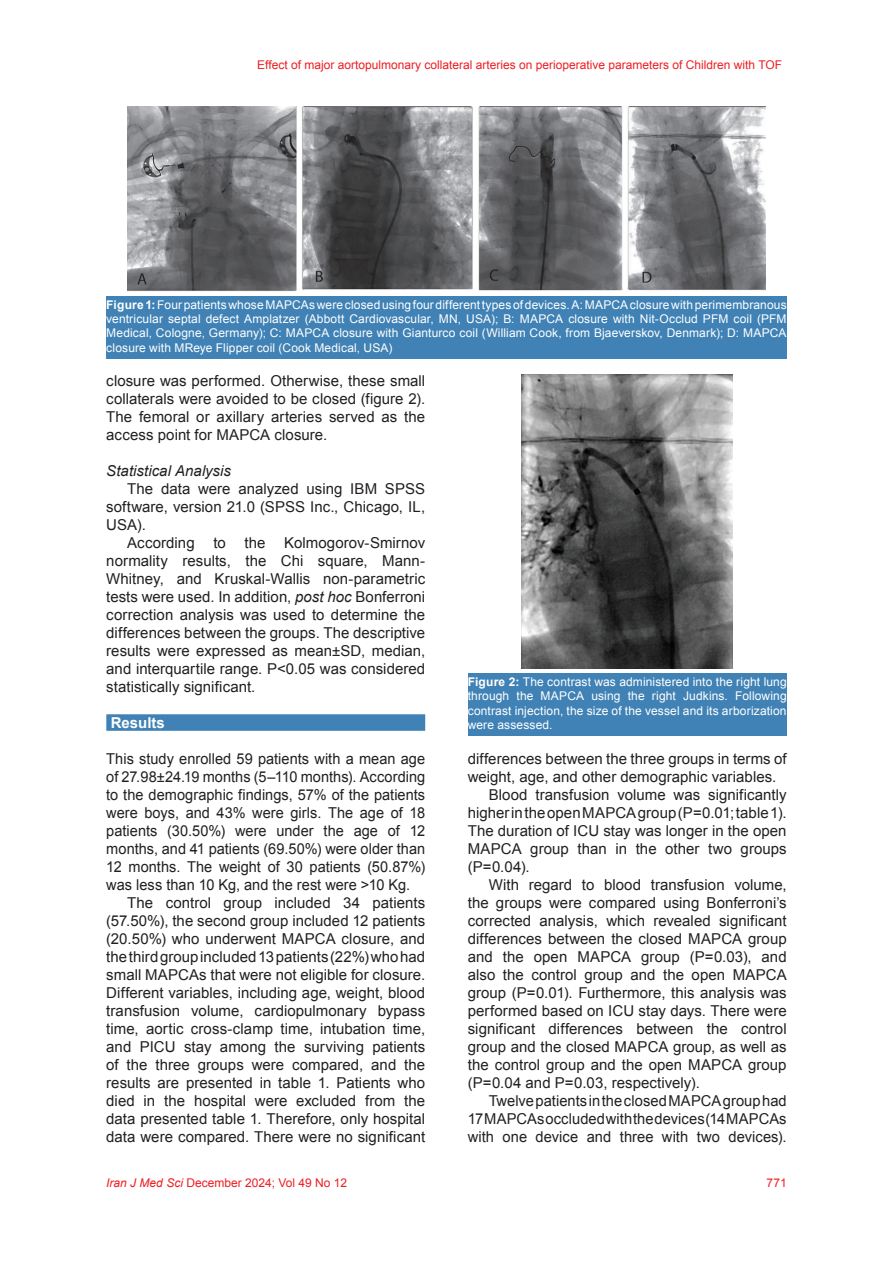
<style>
.page{position:relative;width:893px;height:1263px;background:#fff}
.page>*{position:absolute;margin:0;border:0;box-sizing:border-box;transform-origin:0 0}
.t1{font:15px/18px "Arial";letter-spacing:.005em;color:#231f20;text-align:justify}
.t2{font:italic 15px "Arial";color:#231f20}
.t3{font:700 15px "Arial";color:#fff}
.t4{font:12px/14.4px "Arial";letter-spacing:.015em;color:#fff;text-align:justify}
.t5{font:12px "Arial";color:#ee1d23}
.s1{font-weight:700}
.s2{font-style:italic}
</style>
<div class="page">
<div style="left:106px;top:714px;width:319px;height:17px;background:#4082b5"></div>
<img style="left:127px;top:106px;width:638px;height:185px">
<div style="left:106px;top:296px;width:681px;height:62px;background:#4082b5"></div>
<img style="left:522px;top:375px;width:210px;height:293px">
<div style="left:468px;top:673px;width:319px;height:63px;background:#4082b5"></div>
<p class="t5" style="left:257px;top:57px;width:526px">Effect of major aortopulmonary collateral arteries on perioperative parameters of Children with TOF</p>
<p class="t4" style="left:106px;top:297px;width:682px"><span class="s1">Figure 1:</span> Four patients whose MAPCAs were closed using four different types of devices. A: MAPCA closure with perimembranous ventricular septal defect Amplatzer (Abbott Cardiovascular, MN, USA); B: MAPCA closure with Nit-Occlud PFM coil (PFM Medical, Cologne, Germany); C: MAPCA closure with Gianturco coil (William Cook, from Bjaeverskov, Denmark); D: MAPCA closure with MReye Flipper coil (Cook Medical, USA)</p>
<p class="t1" style="left:106px;top:372px;width:320px">closure was performed. Otherwise, these small collaterals were avoided to be closed (figure 2).<br>The femoral or axillary arteries served as the access point for MAPCA closure.</p>
<p class="t2" style="left:106px;top:461px;width:126px">Statistical Analysis</p>
<p class="t1" style="left:106px;top:480px;width:320px;text-indent:21px">The data were analyzed using IBM SPSS software, version 21.0 (SPSS Inc., Chicago, IL, USA).</p>
<p class="t1" style="left:106px;top:534px;width:320px;text-indent:21px">According to the Kolmogorov-Smirnov normality results, the Chi square, Mann-Whitney, and Kruskal-Wallis non-parametric tests were used. In addition, <span class="s2">post hoc</span> Bonferroni correction analysis was used to determine the differences between the groups. The descriptive results were expressed as mean±SD, median, and interquartile range. P&lt;0.05 was considered statistically significant.</p>
<p class="t3" style="left:111px;top:712px;width:56px">Results</p>
<p class="t1" style="left:106px;top:750px;width:320px">This study enrolled 59 patients with a mean age of 27.98±24.19 months (5–110 months). According to the demographic findings, 57% of the patients were boys, and 43% were girls. The age of 18 patients (30.50%) were under the age of 12 months, and 41 patients (69.50%) were older than 12 months. The weight of 30 patients (50.87%) was less than 10 Kg, and the rest were &gt;10 Kg.</p>
<p class="t1" style="left:106px;top:894px;width:320px;text-indent:21px">The control group included 34 patients (57.50%), the second group included 12 patients (20.50%) who underwent MAPCA closure, and the third group included 13 patients (22%) who had small MAPCAs that were not eligible for closure.<br>Different variables, including age, weight, blood transfusion volume, cardiopulmonary bypass time, aortic cross-clamp time, intubation time, and PICU stay among the surviving patients of the three groups were compared, and the results are presented in table 1. Patients who died in the hospital were excluded from the data presented table 1. Therefore, only hospital data were compared. There were no significant</p>
<p class="t4" style="left:468px;top:675px;width:320px"><span class="s1">Figure 2:</span> The contrast was administered into the right lung through the MAPCA using the right Judkins. Following contrast injection, the size of the vessel and its arborization were assessed.</p>
<p class="t1" style="left:468px;top:749px;width:320px">differences between the three groups in terms of</p>
<p class="t1" style="left:468px;top:767px;width:310px">weight, age, and other demographic variables.</p>
<p class="t1" style="left:489px;top:785px;width:299px">Blood transfusion volume was significantly</p>
<p class="t1" style="left:468px;top:803px;width:320px">higher in the open MAPCA group (P=0.01; table 1).</p>
<p class="t1" style="left:468px;top:821px;width:320px">The duration of ICU stay was longer in the open</p>
<p class="t1" style="left:468px;top:839px;width:320px">MAPCA group than in the other two groups</p>
<p class="t1" style="left:468px;top:857px;width:64px">(P=0.04).</p>
<p class="t1" style="left:489px;top:875px;width:299px">With regard to blood transfusion volume,</p>
<p class="t1" style="left:468px;top:893px;width:320px">the groups were compared using Bonferroni’s</p>
<p class="t1" style="left:468px;top:911px;width:320px">corrected analysis, which revealed significant</p>
<p class="t1" style="left:468px;top:929px;width:320px">differences between the closed MAPCA group</p>
<p class="t1" style="left:468px;top:947px;width:320px">and the open MAPCA group (P=0.03), and</p>
<p class="t1" style="left:468px;top:965px;width:320px">also the control group and the open MAPCA</p>
<p class="t1" style="left:468px;top:983px;width:320px">group (P=0.01). Furthermore, this analysis was</p>
<p class="t1" style="left:468px;top:1001px;width:320px">performed based on ICU stay days. There were</p>
<p class="t1" style="left:468px;top:1019px;width:320px">significant differences between the control</p>
<p class="t1" style="left:468px;top:1037px;width:320px">group and the closed MAPCA group, as well as</p>
<p class="t1" style="left:468px;top:1055px;width:320px">the control group and the open MAPCA group</p>
<p class="t1" style="left:468px;top:1073px;width:234px">(P=0.04 and P=0.03, respectively).</p>
<p class="t1" style="left:489px;top:1091px;width:299px">Twelve patients in the closed MAPCA group had</p>
<p class="t1" style="left:468px;top:1109px;width:320px">17 MAPCAs occluded with the devices (14 MAPCAs</p>
<p class="t1" style="left:468px;top:1127px;width:320px">with one device and three with two devices).</p>
<p class="t5" style="left:106px;top:1175px;width:242px"><span class="s2">Iran J Med Sci</span> December 2024; Vol 49 No 12</p>
<p class="t5" style="left:767px;top:1175px;width:22px">771</p>
</div>
